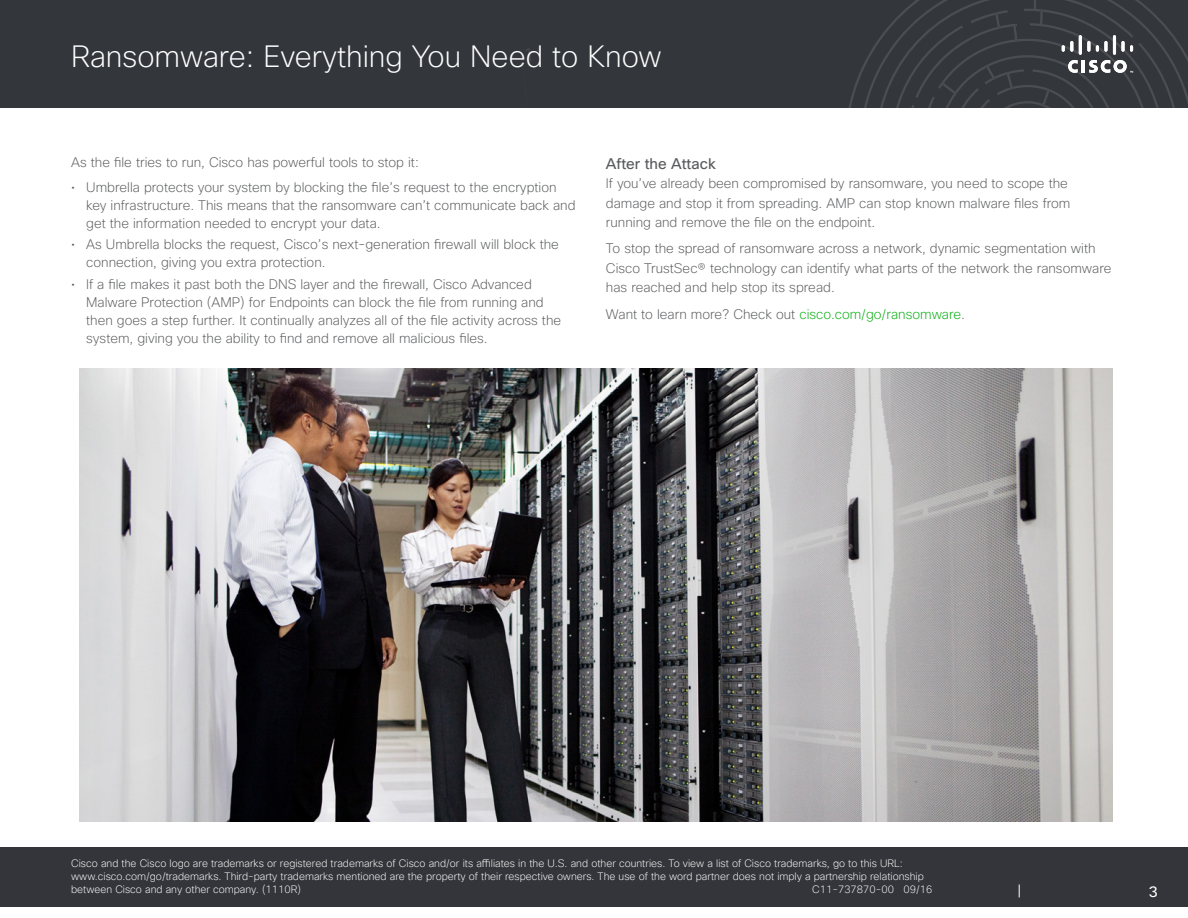
<style>
.page{position:relative;width:1188px;height:918px;background:#fff}
.page>*{position:absolute;margin:0;border:0;box-sizing:border-box;transform-origin:0 0}
.t1{font:200 30px "Cisco Sans";color:#fff}
.t2{font:15px "Cisco Sans";color:#58595b}
.t3{font:15px "Cisco Sans";color:#fff}
.t4{font:200 13.5px/18px "Cisco Sans";color:#58595b}
.t5{font:200 10.5px/12.6px "Cisco Sans TT";color:#fff}
.s1{color:#00ad0b}
</style>
<div class="page">
<div style="left:0;top:0;width:1188px;height:108px;background:#33363b"></div>
<svg style="left:525px;top:48px;width:6px;height:13px"></svg>
<img style="left:79px;top:368px;width:1033px;height:454px">
<div style="left:0;top:848px;width:1188px;height:59px;background:#33353a"></div>
<svg style="left:1019px;top:885px;width:1px;height:12px"></svg>
<svg style="left:849px;top:0;width:339px;height:108px"></svg>
<h1 class="t1" style="left:71px;top:37px;width:592px">Ransomware: Everything You Need to Know</h1>
<p class="t4" style="left:71px;top:154px;width:349px">As the file tries to run, Cisco has powerful tools to stop it:</p>
<p class="t4" style="left:86px;top:178px;width:491px;text-indent:-15px">• Umbrella protects your system by blocking the file’s request to the encryption key infrastructure. This means that the ransomware can’t communicate back and get the information needed to encrypt your data.</p>
<p class="t4" style="left:86px;top:236px;width:474px;text-indent:-15px">• As Umbrella blocks the request, Cisco’s next-generation firewall will block the connection, giving you extra protection.</p>
<p class="t4" style="left:86px;top:275px;width:477px;text-indent:-15px">• If a file makes it past both the DNS layer and the firewall, Cisco Advanced Malware Protection (AMP) for Endpoints can block the file from running and then goes a step further. It continually analyzes all of the file activity across the system, giving you the ability to find and remove all malicious files.</p>
<p class="t2" style="left:606px;top:154px;width:111px">After the Attack</p>
<p class="t4" style="left:606px;top:174px;width:466px;line-height:19.5px">If you’ve already been compromised by ransomware, you need to scope the damage and stop it from spreading. AMP can stop known malware files from running and remove the file on the endpoint.</p>
<p class="t4" style="left:606px;top:239px;width:507px;line-height:19.5px">To stop the spread of ransomware across a network, dynamic segmentation with<br>Cisco TrustSec® technology can identify what parts of the network the ransomware has reached and help stop its spread.</p>
<p class="t4" style="left:606px;top:305px;width:361px">Want to learn more? Check out <span class="s1">cisco.com/go/ransomware</span>.</p>
<p class="t5" style="left:71px;top:857px;width:854px">Cisco and the Cisco logo are trademarks or registered trademarks of Cisco and/or its affiliates in the U.S. and other countries. To view a list of Cisco trademarks, go to this URL: www.cisco.com/go/trademarks. Third-party trademarks mentioned are the property of their respective owners. The use of the word partner does not imply a partnership relationship between Cisco and any other company. (1110R)</p>
<p class="t5" style="left:812px;top:883px;width:122px">C11-737870-00 09/16</p>
<p class="t3" style="left:1149px;top:883px;width:10px">3</p>
</div>
